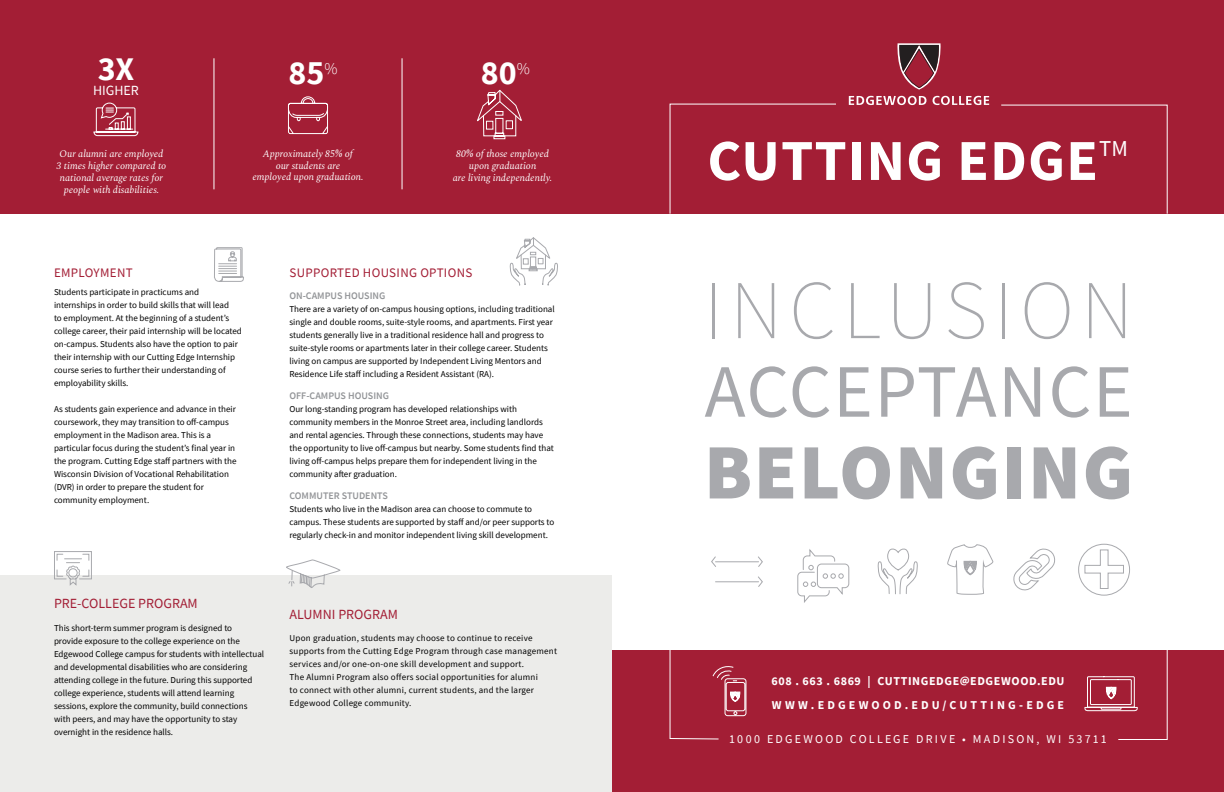
<style>
.page{position:relative;width:1224px;height:792px;background:#fff}
.page>*{position:absolute;margin:0;border:0;box-sizing:border-box;transform-origin:0 0}
.t1{font:200 83.4px "Source Sans Pro";letter-spacing:.08em;color:#a8a9ad}
.t2{font:900 78.6px "Source Sans Pro";letter-spacing:.02em;color:#a8a9ad}
.t3{font:75.4px "Source Sans Pro";letter-spacing:.02em;color:#a8a9ad}
.t4{font:700 58px "Source Sans Pro";letter-spacing:.02em;color:#fff}
.t5{font:700 34px "Source Sans Pro";color:#fff}
.t6{font:22.8px "Source Sans Pro";color:#fff}
.t7{font:14px "Source Sans Pro";color:#a31e35}
.t8{font:14px "Source Sans Pro";color:#fff}
.t9{font:13px "Source Sans Pro";letter-spacing:.025em;color:#a31e35}
.t10{font:700 12px/24px "Source Sans Pro";letter-spacing:.055em;color:#fff}
.t11{font:12px "Source Sans Pro";letter-spacing:.185em;color:#fff}
.t12{font:italic 10px/11.8px "Spectral";color:#fff;text-align:center}
.t13{font:600 10px "Source Sans Pro";color:#939598}
.t14{font:9px/13px "Source Sans Pro";color:#000}
.t15{font:9px/13px "Source Sans Pro";letter-spacing:.025em;color:#000}
.s1{font-size:33px}
</style>
<div class="page">
<div style="left:0;top:0;width:1224px;height:214px;background:#a31e35"></div>
<div style="left:612px;top:651px;width:612px;height:141px;background:#a31e35"></div>
<svg style="left:287px;top:96px;width:42px;height:39px"></svg>
<svg style="left:93px;top:102px;width:46px;height:35px"></svg>
<svg style="left:849px;top:43px;width:140px;height:62px"></svg>
<svg style="left:669px;top:103px;width:167px;height:111px"></svg>
<svg style="left:1001px;top:104px;width:167px;height:110px"></svg>
<svg style="left:711px;top:556px;width:52px;height:31px"></svg>
<svg style="left:797px;top:549px;width:53px;height:54px"></svg>
<svg style="left:947px;top:544px;width:47px;height:51px"></svg>
<svg style="left:1013px;top:548px;width:43px;height:43px"></svg>
<svg style="left:1078px;top:543px;width:52px;height:53px"></svg>
<svg style="left:877px;top:548px;width:41px;height:47px"></svg>
<svg style="left:1084px;top:650px;width:84px;height:90px"></svg>
<svg style="left:669px;top:650px;width:78px;height:90px"></svg>
<svg style="left:477px;top:89px;width:45px;height:51px"></svg>
<hr style="left:402px;top:58px;width:1px;height:131px;background:#fff">
<div style="left:0;top:576px;width:612px;height:216px;background:#ececea"></div>
<svg style="left:213px;top:58px;width:31px;height:224px"></svg>
<svg style="left:509px;top:237px;width:49px;height:49px"></svg>
<svg style="left:53px;top:551px;width:39px;height:35px"></svg>
<svg style="left:286px;top:559px;width:55px;height:29px"></svg>
<h3 class="t5" style="left:98px;top:46px;width:38px">3<span class="s1">X</span></h3>
<h3 class="t8" style="left:93px;top:81px;width:47px">HIGHER</h3>
<h3 class="t5" style="left:288px;top:49px;width:51px">85<sup>%</sup></h3>
<h3 class="t5" style="left:481px;top:49px;width:51px">80<sup>%</sup></h3>
<p class="t12" style="left:57px;top:147px;width:111px">Our alumni are employed<br>3 times higher compared to national average rates for people with disabilities.</p>
<p class="t12" style="left:252px;top:147px;width:113px">Approximately 85% of<br>our students are<br>employed upon graduation.</p>
<p class="t12" style="left:453px;top:147px;width:101px">80% of those employed upon graduation<br>are living independently.</p>
<h3 class="t9" style="left:54px;top:265px;width:80px">EMPLOYMENT</h3>
<p class="t14" style="left:54px;top:285px;width:189px">Students participate in practicums and internships in order to build skills that will lead<br>to employment. At the beginning of a student’s college career, their paid internship will be located on-campus. Students also have the option to pair their internship with our Cutting Edge Internship course series to further their understanding of employability skills.</p>
<p class="t14" style="left:54px;top:402px;width:184px">As students gain experience and advance in their coursework, they may transition to off-campus employment in the Madison area. This is a particular focus during the student’s final year in the program. Cutting Edge staff partners with the Wisconsin Division of Vocational Rehabilitation (DVR) in order to prepare the student for community employment.</p>
<h3 class="t7" style="left:54px;top:594px;width:145px">PRE-COLLEGE PROGRAM</h3>
<p class="t14" style="left:54px;top:621px;width:212px">This short-term summer program is designed to<br>provide exposure to the college experience on the Edgewood College campus for students with intellectual and developmental disabilities who are considering attending college in the future. During this supported college experience, students will attend learning sessions, explore the community, build connections with peers, and may have the opportunity to stay overnight in the residence halls.</p>
<h3 class="t9" style="left:289px;top:265px;width:184px">SUPPORTED HOUSING OPTIONS</h3>
<p class="t13" style="left:289px;top:289px;width:97px">ON-CAMPUS HOUSING</p>
<p class="t14" style="left:289px;top:302px;width:267px">There are a variety of on-campus housing options, including traditional single and double rooms, suite-style rooms, and apartments. First year students generally live in a traditional residence hall and progress to suite-style rooms or apartments later in their college career. Students living on campus are supported by Independent Living Mentors and Residence Life staff including a Resident Assistant (RA).</p>
<p class="t13" style="left:289px;top:389px;width:101px">OFF-CAMPUS HOUSING</p>
<p class="t14" style="left:289px;top:402px;width:266px">Our long-standing program has developed relationships with community members in the Monroe Street area, including landlords and rental agencies. Through these connections, students may have the opportunity to live off-campus but nearby. Some students find that living off-campus helps prepare them for independent living in the community after graduation.</p>
<p class="t13" style="left:289px;top:489px;width:100px">COMMUTER STUDENTS</p>
<p class="t14" style="left:289px;top:502px;width:266px">Students who live in the Madison area can choose to commute to campus. These students are supported by staff and/or peer supports to regularly check-in and monitor independent living skill development.</p>
<h3 class="t7" style="left:290px;top:606px;width:110px">ALUMNI PROGRAM</h3>
<p class="t15" style="left:290px;top:632px;width:269px">Upon graduation, students may choose to continue to receive supports from the Cutting Edge Program through case management services and/or one-on-one skill development and support.<br>The Alumni Program also offers social opportunities for alumni<br>to connect with other alumni, current students, and the larger Edgewood College community.</p>
<h3 class="t4" style="left:707px;top:121px;width:392px">CUTTING EDGE</h3>
<h3 class="t6" style="left:1099px;top:134px;width:30px">TM</h3>
<h1 class="t1" style="left:704px;top:260px;width:431px">INCLUSION</h1>
<h3 class="t3" style="left:705px;top:344px;width:430px">ACCEPTANCE</h3>
<h2 class="t2" style="left:704px;top:418px;width:431px">BELONGING</h2>
<h3 class="t10" style="left:771px;top:669px;width:295px">608 . 663 . 6869 | CUTTINGEDGE@EDGEWOOD.EDU<br>WWW.EDGEWOOD.EDU/CUTTING-EDGE</h3>
<h3 class="t11" style="left:729px;top:731px;width:379px">1000 EDGEWOOD COLLEGE DRIVE • MADISON, WI 53711</h3>
</div>
